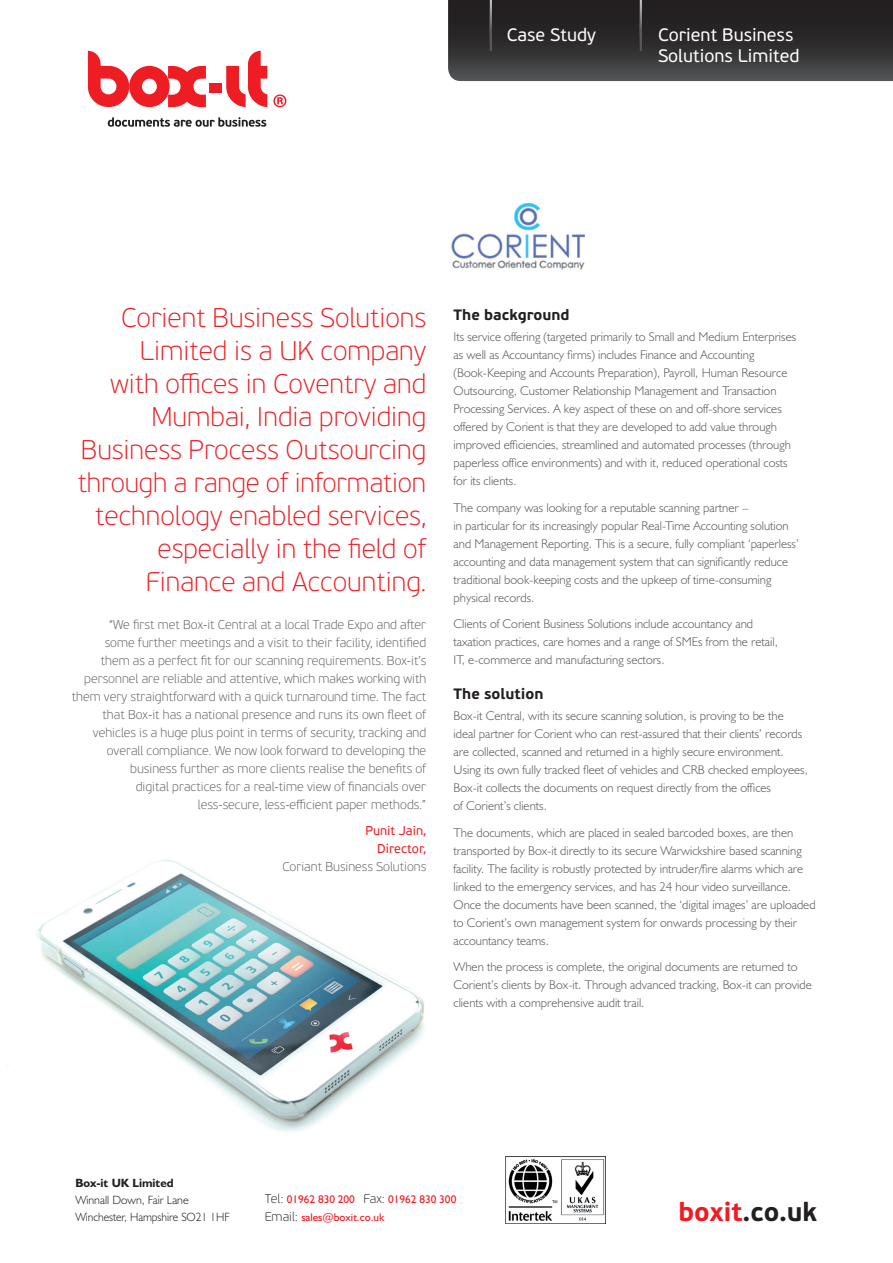
<style>
.page{position:relative;width:893px;height:1263px;background:#fff}
.page>*{position:absolute;margin:0;border:0;box-sizing:border-box;transform-origin:0 0}
.t1{font:100 27px/33px "PF Beau Sans Pro";color:#ee1d23;text-align:right}
.t2{font:700 26.25px "PF Beau Sans Pro";letter-spacing:-.005em;color:#231f20}
.t3{font:18px/21px "PF Beau Sans Pro";color:#fff}
.t4{font:700 15px "PF Beau Sans Pro";color:#231f20}
.t5{font:300 12.75px/18px "Humanist 521 BT";color:#57585a}
.t6{font:100 12.75px/18px "PF Beau Sans Pro";color:#57585a;text-align:right}
.t7{font:12.75px/18px "PF Beau Sans Pro";color:#ee1d23;text-align:right}
.t8{font:300 12px/17.2px "Humanist 521 BT";color:#231f20}
.t9{font:700 12px "Humanist 521 BT";color:#231f20}
.t10{font:11.25px/17.2px "Humanist 521 BT";color:#ee1d23}
.s1{font-family:"PF Beau Sans Pro";font-weight:100;font-size:12.75px;color:#231f20}
.s2{color:#ee1d23}
</style>
<div class="page">
<img style="left:7px;top:860px;width:417px;height:272px">
<svg style="left:108px;top:117px;width:158px;height:10px"></svg>
<div style="left:209px;top:83px;width:13px;height:9px;background:#ee1d23"></div>
<svg style="left:273px;top:94px;width:13px;height:13px"></svg>
<svg style="left:226px;top:51px;width:41px;height:56px"></svg>
<svg style="left:88px;top:51px;width:118px;height:56px"></svg>
<svg style="left:448px;top:0;width:445px;height:81px;background:#323031"></svg>
<svg style="left:489px;top:0;width:1px;height:51px"></svg>
<svg style="left:490px;top:0;width:1px;height:51px"></svg>
<svg style="left:639px;top:0;width:1px;height:51px"></svg>
<svg style="left:640px;top:0;width:1px;height:51px"></svg>
<img style="left:451px;top:204px;width:134px;height:66px">
<img style="left:505px;top:1156px;width:101px;height:67px">
<h3 class="t3" style="left:507px;top:24px;width:91px">Case Study</h3>
<h3 class="t3" style="left:658px;top:24px;width:143px">Corient Business<br>Solutions Limited</h3>
<p class="t1" style="left:78px;top:301px;width:350px">Corient Business Solutions<br>Limited is a UK company<br>with offices in Coventry and<br>Mumbai, India providing<br>Business Process Outsourcing through a range of information technology enabled services, especially in the field of<br>Finance and Accounting.</p>
<p class="t6" style="left:72px;top:616px;width:356px">“We first met Box-it Central at a local Trade Expo and after<br>some further meetings and a visit to their facility, identified<br>them as a perfect fit for our scanning requirements. Box-it’s personnel are reliable and attentive, which makes working with them very straightforward with a quick turnaround time. The fact that Box-it has a national presence and runs its own fleet of vehicles is a huge plus point in terms of security, tracking and overall compliance. We now look forward to developing the business further as more clients realise the benefits of<br>digital practices for a real-time view of financials over less-secure, less-efficient paper methods.”</p>
<p class="t7" style="left:365px;top:822px;width:62px">Punit Jain,<br>Director,</p>
<p class="t6" style="left:282px;top:857px;width:145px">Coriant Business Solutions</p>
<p class="t4" style="left:454px;top:305px;width:118px">The background</p>
<p class="t5" style="left:454px;top:327px;width:344px">Its service offering (targeted primarily to Small and Medium Enterprises as well as Accountancy firms) includes Finance and Accounting (Book-Keeping and Accounts Preparation), Payroll, Human Resource Outsourcing, Customer Relationship Management and Transaction Processing Services. A key aspect of these on and off-shore services offered by Corient is that they are developed to add value through improved efficiencies, streamlined and automated processes (through paperless office environments) and with it, reduced operational costs for its clients.</p>
<p class="t5" style="left:454px;top:498px;width:347px">The company was looking for a reputable scanning partner –<br>in particular for its increasingly popular Real-Time Accounting solution and Management Reporting. This is a secure, fully compliant ‘paperless’ accounting and data management system that can significantly reduce traditional book-keeping costs and the upkeep of time-consuming physical records.</p>
<p class="t5" style="left:454px;top:614px;width:326px">Clients of Corient Business Solutions include accountancy and taxation practices, care homes and a range of SMEs from the retail,<br>IT, e-commerce and manufacturing sectors.</p>
<p class="t4" style="left:454px;top:684px;width:91px">The solution</p>
<p class="t5" style="left:454px;top:707px;width:356px">Box-it Central, with its secure scanning solution, is proving to be the ideal partner for Corient who can rest-assured that their clients’ records are collected, scanned and returned in a highly secure environment.<br>Using its own fully tracked fleet of vehicles and CRB checked employees, Box-it collects the documents on request directly from the offices<br>of Corient’s clients.</p>
<p class="t5" style="left:454px;top:823px;width:364px">The documents, which are placed in sealed barcoded boxes, are then transported by Box-it directly to its secure Warwickshire based scanning facility. The facility is robustly protected by intruder/fire alarms which are linked to the emergency services, and has 24 hour video surveillance.<br>Once the documents have been scanned, the ‘digital images’ are uploaded to Corient’s own management system for onwards processing by their accountancy teams.</p>
<p class="t5" style="left:454px;top:958px;width:360px">When the process is complete, the original documents are returned to<br>Corient’s clients by Box-it. Through advanced tracking, Box-it can provide clients with a comprehensive audit trail.</p>
<p class="t9" style="left:75px;top:1175px;width:100px">Box-it UK Limited</p>
<p class="t8" style="left:75px;top:1191px;width:156px">Winnall Down, Fair Lane<br>Winchester, Hampshire SO21 1HF</p>
<p class="t10" style="left:265px;top:1191px;width:193px"><span class="s1">Tel:</span> 01962 830 200 <span class="s1">Fax:</span> 01962 830 300<br><span class="s1">Email:</span> sales@boxit.co.uk</p>
<h2 class="t2" style="left:678px;top:1195px;width:140px"><span class="s2">boxit</span>.co.uk</h2>
</div>
